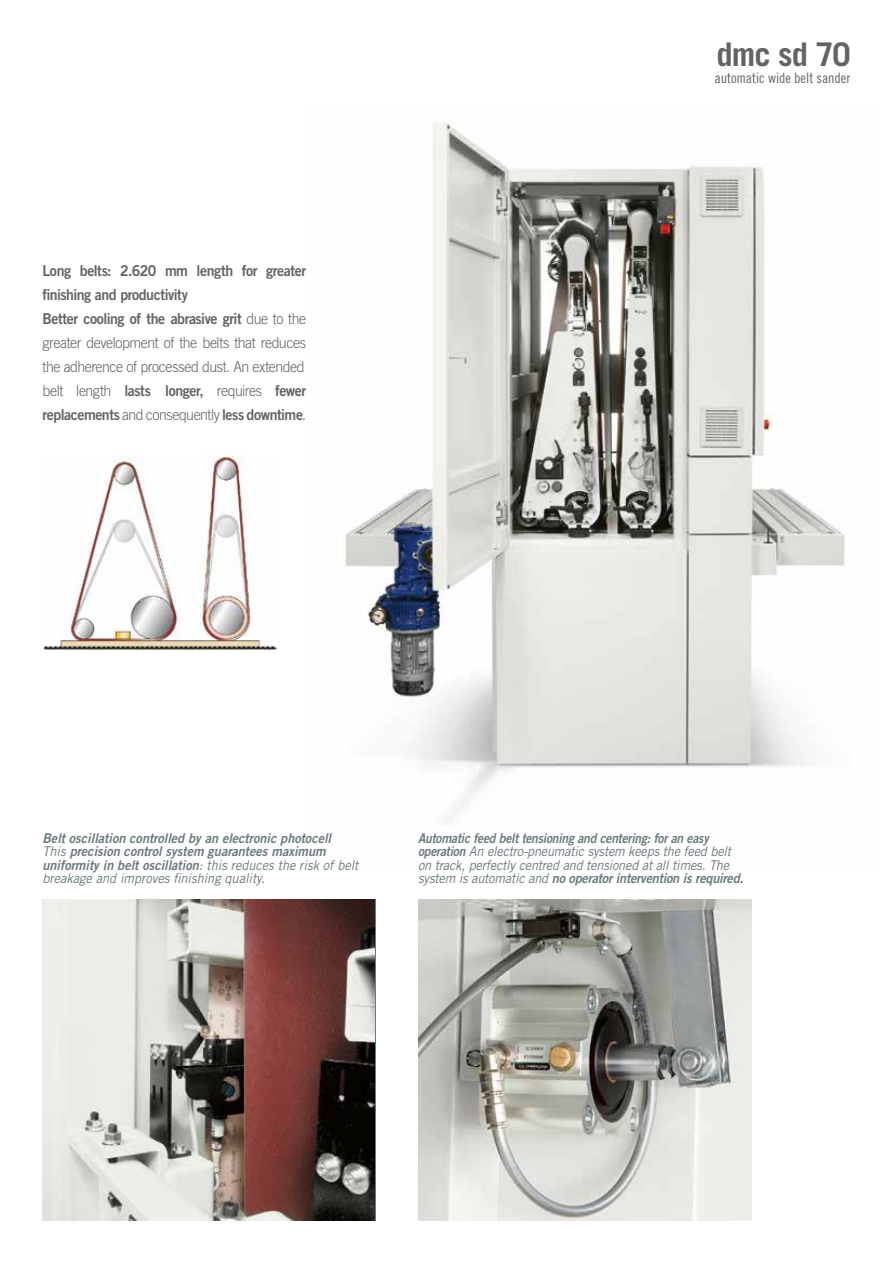
<style>
.page{position:relative;width:893px;height:1263px;background:#fff}
.page>*{position:absolute;margin:0;border:0;box-sizing:border-box;transform-origin:0 0}
.t1{font:700 32.55px "Trade Gothic LT Std";letter-spacing:-.03em;color:#646363}
.t2{font:15px/24px "Trade Gothic LT Std Bd 2";letter-spacing:-.03em;color:#646363;scale:.94 1}
.t3{font:300 15px/24px "Trade Gothic LT Std";letter-spacing:-.03em;color:#646363;text-align:justify;scale:.94 1}
.t4{font:14.4px "Trade Gothic LT Std Cn 18";letter-spacing:-.005em;color:#646363}
.t5{font:13.5px/13.5px "Trade Gothic LT Std Bd 2 Obl";color:#69797d;scale:.94 1}
.t6{font:italic 13.5px/13.5px "Trade Gothic LT Std";letter-spacing:-.015em;color:#69797d;scale:.94 1}
.t7{font:13.5px "Trade Gothic LT Std Bd 2 Obl";color:#69797d;scale:.89 1}
.s1{font-family:"Trade Gothic LT Std";font-weight:300}
.s2{font-family:"Trade Gothic LT Std Bd 2";font-weight:400}
.s3{font-family:"Trade Gothic LT Std";font-style:italic}
.s4{font-family:"Trade Gothic LT Std Bd 2 Obl";font-style:normal}
</style>
<div class="page">
<img style="left:43px;top:899px;width:332px;height:321px">
<img style="left:418px;top:899px;width:334px;height:321px">
<img style="left:345px;top:120px;width:500px;height:700px">
<img style="left:43px;top:455px;width:234px;height:195px">
<p class="t2" style="left:43px;top:258px;width:282px">Long belts: 2.620 mm length for greater finishing and productivity<br>Better cooling of the abrasive grit <span class="s1">due to the</span></p>
<p class="t3" style="left:43px;top:330px;width:282px">greater development of the belts that reduces the adherence of processed dust. An extended belt length <span class="s2">lasts longer,</span> requires <span class="s2">fewer</span></p>
<p class="t2" style="left:43px;top:402px;width:282px">replacements <span class="s1">and consequently</span> less downtime<span class="s1">.</span></p>
<h1 class="t1" style="left:716px;top:34px;width:135px">dmc sd 70</h1>
<p class="t4" style="left:714px;top:70px;width:137px">automatic wide belt sander</p>
<p class="t5" style="left:43px;top:831px;width:338px">Belt oscillation controlled by an electronic photocell<br><span class="s3">This</span> precision control system guarantees maximum uniformity in belt oscillation<span class="s3">: this reduces the risk of belt</span></p>
<p class="t6" style="left:43px;top:872px;width:238px">breakage and improves finishing quality.</p>
<p class="t7" style="left:418px;top:829px;width:328px">Automatic feed belt tensioning and centering: for an easy</p>
<p class="t6" style="left:418px;top:845px;width:334px"><span class="s4">operation</span> An electro-pneumatic system keeps the feed belt on track, perfectly centred and tensioned at all times. The</p>
<p class="t5" style="left:418px;top:872px;width:348px"><span class="s3">system is automatic and</span> no operator intervention is required.</p>
</div>
